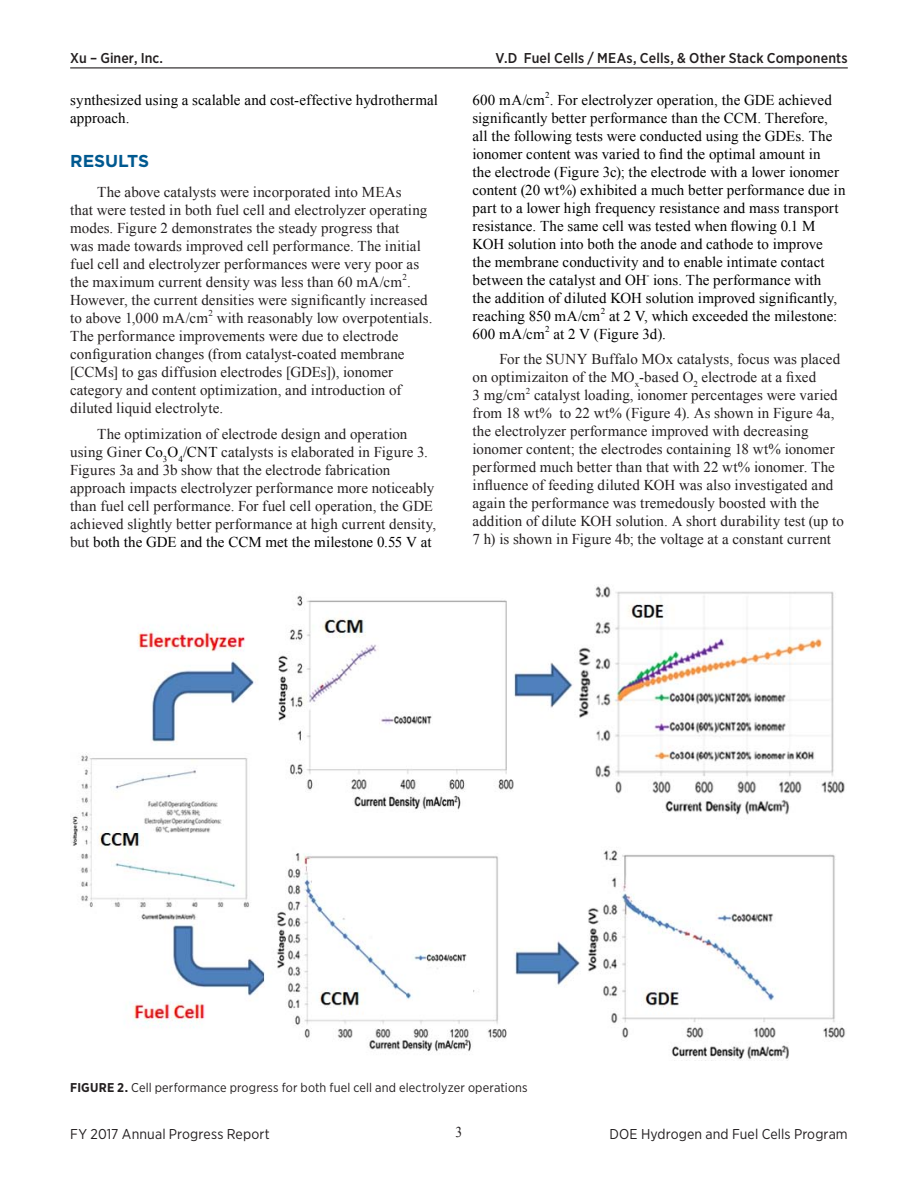
<style>
.page{position:relative;width:918px;height:1188px;background:#fff}
.page>*{position:absolute;margin:0;border:0;box-sizing:border-box;transform-origin:0 0}
._1_Object_Head_Blue{font:700 17.25px "Gotham";color:#005990}
._1_Body_text{font:15px/18px "Times New Roman";letter-spacing:.005em;color:#231f20}
._1_Body_text-2{font:15px/18px "Times New Roman";letter-spacing:.005em;color:#000}
._1_Body_text-3{font:15px "Times New Roman";letter-spacing:.005em;color:#231f20;scale:.9 1}
.t1{font:500 14.25px "Gotham Narrow";letter-spacing:.01em;color:#231f20}
.t2{font:14.25px "Gotham Narrow";letter-spacing:.01em;color:#231f20}
._1_FigureTitle{font:12.75px "Gotham Narrow";letter-spacing:.015em;color:#231f20}
._1_Body_text-4{font:9px "Times New Roman";color:#000}
._1_Body_text-5{font:9px "Times New Roman";color:#231f20}
.s1{color:#000}
.s2{font-weight:700}
</style>
<div class="page">
<hr style="left:70px;top:67px;width:778px;height:1px;background:#231f20">
<img style="left:71px;top:586px;width:775px;height:475px">
<p class="t1" style="left:70px;top:49px;width:94px">Xu – Giner, Inc.</p>
<p class="t1" style="left:496px;top:49px;width:354px">V.D Fuel Cells / MEAs, Cells, &amp; Other Stack Components</p>
<p class="_1_Body_text-2" style="left:70px;top:91px;width:369px">synthesized using a scalable and cost-effective hydrothermal approach.</p>
<p class="_1_Object_Head_Blue" style="left:70px;top:150px;width:81px">RESULTS</p>
<p class="_1_Body_text" style="left:70px;top:183px;width:359px;text-indent:27px">The above catalysts were incorporated into MEAs that were tested in both fuel cell and electrolyzer operating modes. Figure 2 demonstrates the steady progress that<br>was made towards improved cell performance. The initial fuel cell and electrolyzer performances were very poor as the maximum current density was less than 60 mA/cm .</p>
<p class="_1_Body_text-4" style="left:545px;top:89px;width:6px">2</p>
<p class="_1_Body_text-2" style="left:472px;top:109px;width:375px">significantly better performance than the CCM. Therefore, all the following tests were conducted using the GDEs. The ionomer content was varied to find the optimal amount in<br>the electrode (Figure 3c); the electrode with a lower ionomer content (20 wt%) exhibited a much better performance due in part to a lower high frequency resistance and mass transport resistance. The same cell was tested when flowing 0.1 M KOH solution into both the anode and cathode to improve<br>the membrane conductivity and to enable intimate contact between the catalyst and OH</p>
<p class="_1_Body_text-2" style="left:472px;top:91px;width:361px">600 mA/cm . For electrolyzer operation, the GDE achieved</p>
<p class="_1_Body_text-5" style="left:403px;top:271px;width:6px">2</p>
<p class="_1_Body_text" style="left:70px;top:291px;width:359px">However, the current densities were significantly increased to above 1,000 mA/cm</p>
<p class="_1_Body_text-2" style="left:472px;top:271px;width:366px;text-indent:181px">ions. The performance with the addition of diluted KOH solution improved significantly, reaching 850 mA/cm</p>
<p class="_1_Body_text-4" style="left:647px;top:269px;width:4px">-</p>
<p class="_1_Body_text-4" style="left:601px;top:305px;width:6px">2</p>
<p class="_1_Body_text-2" style="left:609px;top:307px;width:230px">at 2 V, which exceeded the milestone:</p>
<p class="_1_Body_text-5" style="left:208px;top:307px;width:6px">2</p>
<p class="_1_Body_text" style="left:70px;top:309px;width:364px;text-indent:147px">with reasonably low overpotentials.<br>The performance improvements were due to electrode configuration changes (from catalyst-coated membrane [CCMs] to gas diffusion electrodes [GDEs]), ionomer category and content optimization, and introduction of diluted liquid electrolyte.</p>
<p class="_1_Body_text" style="left:70px;top:425px;width:367px;text-indent:27px">The optimization of electrode design and operation using Giner <span class="s1">Co</span><sub>3</sub><span class="s1">O</span><sub>4</sub><span class="s1">/CNT</span> catalysts is elaborated in Figure 3.<br>Figures 3a and 3b show that the electrode fabrication approach impacts electrolyzer performance more noticeably than fuel cell performance. For fuel cell operation, the GDE achieved slightly better performance at high current density, but <span class="s1">both the GDE and the CCM met the milestone 0.55 V at</span></p>
<p class="_1_Body_text-2" style="left:472px;top:325px;width:74px">600 mA/cm</p>
<p class="_1_Body_text-4" style="left:545px;top:323px;width:6px">2</p>
<p class="_1_Body_text-2" style="left:553px;top:325px;width:114px">at 2 V (Figure 3d).</p>
<p class="_1_Body_text" style="left:472px;top:350px;width:369px;text-indent:27px">For the SUNY Buffalo MOx catalysts, focus was placed on optimizaiton of the MO<sub>x</sub>-based O<sub>2</sub> electrode at a fixed<br>3 mg/cm</p>
<p class="_1_Body_text-5" style="left:526px;top:385px;width:6px">2</p>
<p class="_1_Body_text" style="left:472px;top:386px;width:373px;text-indent:62px">catalyst loading, ionomer percentages were varied from 18 wt% to 22 wt% (Figure 4). As shown in Figure 4a, the electrolyzer performance improved with decreasing ionomer content; the electrodes containing 18 wt% ionomer performed much better than that with 22 wt% ionomer. The influence of feeding diluted KOH was also investigated and again the performance was tremedously boosted with the addition of dilute KOH solution. A short durability test (up to 7 h) is shown in Figure 4b; the voltage at a constant current</p>
<p class="_1_FigureTitle" style="left:70px;top:1080px;width:459px"><span class="s2">FIGURE 2.</span> Cell performance progress for both fuel cell and electrolyzer operations</p>
<p class="t2" style="left:70px;top:1125px;width:201px">FY 2017 Annual Progress Report</p>
<p class="_1_Body_text-3" style="left:456px;top:1122px;width:9px">3</p>
<p class="t2" style="left:610px;top:1125px;width:240px">DOE Hydrogen and Fuel Cells Program</p>
</div>
